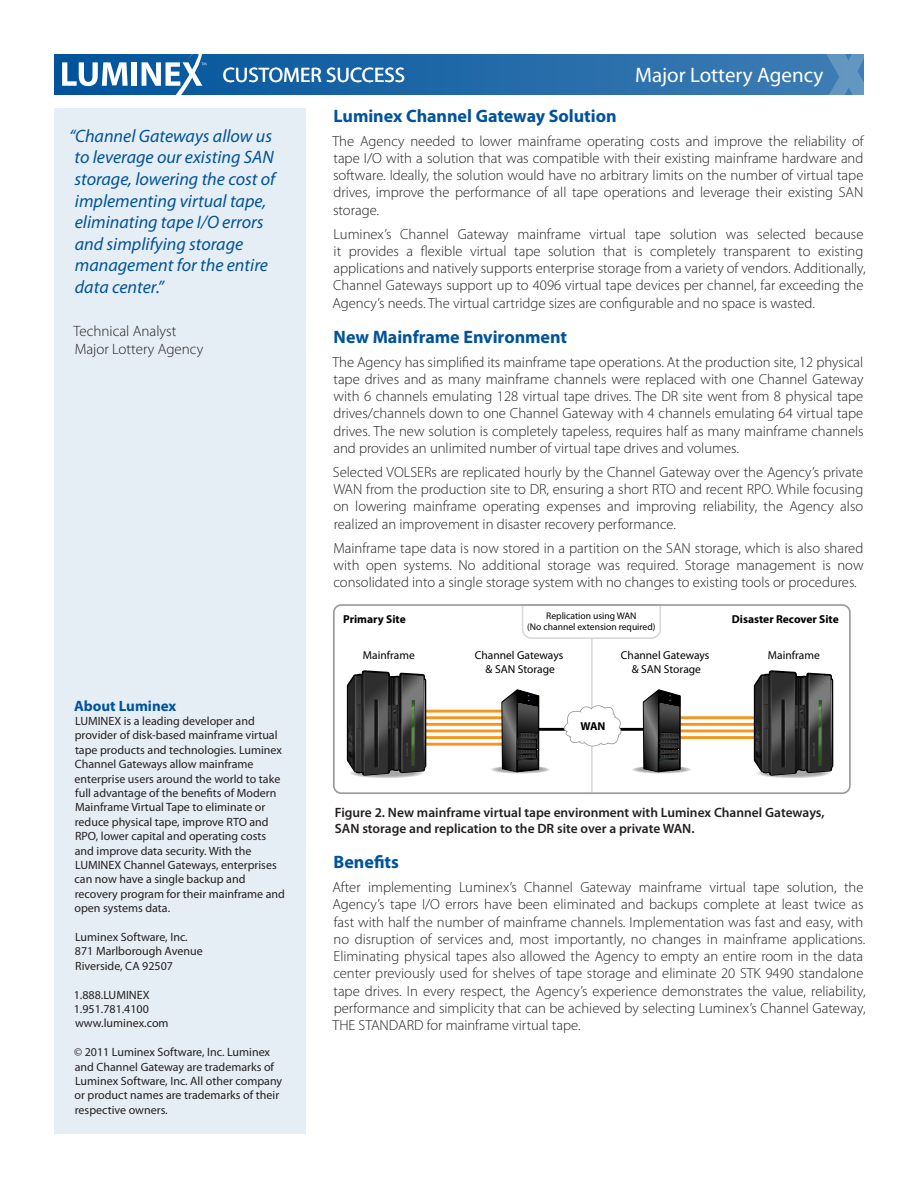
<style>
.page{position:relative;width:918px;height:1188px;background:#fff}
.page>*{position:absolute;margin:0;border:0;box-sizing:border-box;transform-origin:0 0}
.Main_Side_Bar{font:21px "Myriad Pro";color:#fff}
.Quote__Sidebar{font:italic 18px/21.6px "Myriad Pro";color:#00539b}
.Paragraph_Title{font:700 18px "Myriad Pro";letter-spacing:-.005em;color:#00539b}
.t1{font:300 15px "Myriad Pro";color:#231f20}
.Copyright{font:700 15px "Myriad Pro";color:#00539b}
.Body_Text{font:300 14.7px/17.2px "Myriad Pro";color:#231f20;text-align:justify}
.t2{font:600 13.5px/16.2px "Myriad Pro";color:#231f20}
.Copyright-2{font:12px/14.4px "Myriad Pro";color:#231f20}
.t3{font:11.55px/13.8px "Myriad Pro";color:#000;text-align:center}
.t4{font:700 11.55px "Myriad Pro";color:#000}
.t5{font:700 11.55px "Myriad";color:#000}
.t6{font:9.6px/11.6px "Myriad";color:#000;text-align:center}
</style>
<div class="page">
<div style="left:54px;top:108px;width:252px;height:1026px;background:#e6eef5"></div>
<svg style="left:333px;top:604px;width:518px;height:190px"></svg>
<hr style="left:419px;top:730px;width:97px;height:2px;background:#f7941e">
<hr style="left:419px;top:716px;width:97px;height:3px;background:#f7941e">
<hr style="left:419px;top:710px;width:97px;height:3px;background:#f7941e">
<hr style="left:419px;top:723px;width:97px;height:3px;background:#f7941e">
<hr style="left:419px;top:736px;width:97px;height:3px;background:#f7941e">
<hr style="left:419px;top:743px;width:97px;height:3px;background:#f7941e">
<hr style="left:676px;top:730px;width:98px;height:2px;background:#f7941e">
<hr style="left:676px;top:716px;width:98px;height:3px;background:#f7941e">
<hr style="left:676px;top:723px;width:98px;height:3px;background:#f7941e">
<hr style="left:676px;top:736px;width:98px;height:3px;background:#f7941e">
<hr style="left:512px;top:728px;width:161px;height:3px;background:#000">
<svg style="left:490px;top:766px;width:60px;height:8px"></svg>
<svg style="left:501px;top:689px;width:39px;height:84px;background:#464646"></svg>
<svg style="left:560px;top:702px;width:63px;height:48px"></svg>
<svg style="left:349px;top:768px;width:75px;height:11px"></svg>
<img style="left:343px;top:671px;width:84px;height:106px">
<svg style="left:631px;top:766px;width:61px;height:8px"></svg>
<svg style="left:642px;top:689px;width:40px;height:84px;background:#494949"></svg>
<svg style="left:756px;top:768px;width:75px;height:11px"></svg>
<img style="left:750px;top:671px;width:84px;height:106px">
<svg style="left:54px;top:54px;width:688px;height:40px;background:#1e67a7"></svg>
<svg style="left:742px;top:54px;width:122px;height:40px;background:#4280b5"></svg>
<svg style="left:62px;top:62px;width:66px;height:24px"></svg>
<div style="left:132px;top:62px;width:5px;height:24px;background:#fff"></div>
<svg style="left:142px;top:54px;width:64px;height:40px"></svg>
<p class="Main_Side_Bar" style="left:223px;top:62px;width:184px">CUSTOMER SUCCESS</p>
<p class="Main_Side_Bar" style="left:635px;top:62px;width:190px">Major Lottery Agency</p>
<p class="Quote__Sidebar" style="left:69px;top:125px;width:208px">“Channel Gateways allow us to leverage our existing SAN storage, lowering the cost of implementing virtual tape, eliminating tape I/O errors and simplifying storage management for the entire data center.”</p>
<p class="t1" style="left:74px;top:322px;width:104px">Technical Analyst</p>
<p class="t1" style="left:75px;top:340px;width:130px">Major Lottery Agency</p>
<p class="Copyright" style="left:74px;top:696px;width:104px">About Luminex</p>
<p class="Copyright-2" style="left:75px;top:714px;width:212px">LUMINEX is a leading developer and provider of disk-based mainframe virtual tape products and technologies. Luminex Channel Gateways allow mainframe enterprise users around the world to take full advantage of the benefits of Modern Mainframe Virtual Tape to eliminate or reduce physical tape, improve RTO and RPO, lower capital and operating costs and improve data security. With the LUMINEX Channel Gateways, enterprises can now have a single backup and recovery program for their mainframe and open systems data.</p>
<p class="Copyright-2" style="left:75px;top:930px;width:114px">Luminex Software, Inc.</p>
<p class="Copyright-2" style="left:75px;top:944px;width:129px">871 Marlborough Avenue</p>
<p class="Copyright-2" style="left:75px;top:958px;width:99px">Riverside, CA 92507</p>
<p class="Copyright-2" style="left:74px;top:987px;width:77px">1.888.LUMINEX</p>
<p class="Copyright-2" style="left:74px;top:1002px;width:77px">1.951.781.4100</p>
<p class="Copyright-2" style="left:75px;top:1016px;width:95px">www.luminex.com</p>
<p class="Copyright-2" style="left:74px;top:1045px;width:210px">© 2011 Luminex Software, Inc. Luminex and Channel Gateway are trademarks of Luminex Software, Inc. All other company or product names are trademarks of their respective owners.</p>
<p class="Paragraph_Title" style="left:334px;top:104px;width:285px">Luminex Channel Gateway Solution</p>
<p class="Body_Text" style="left:333px;top:132px;width:533px">The Agency needed to lower mainframe operating costs and improve the reliability of tape I/O with a solution that was compatible with their existing mainframe hardware and software. Ideally, the solution would have no arbitrary limits on the number of virtual tape drives, improve the performance of all tape operations and leverage their existing SAN storage.</p>
<p class="Body_Text" style="left:332px;top:225px;width:535px;text-align:left">Luminex’s Channel Gateway mainframe virtual tape solution was selected because it provides a flexible virtual tape solution that is completely transparent to existing applications and natively supports enterprise storage from a variety of vendors. Additionally, Channel Gateways support up to 4096 virtual tape devices per channel, far exceeding the Agency’s needs. The virtual cartridge sizes are configurable and no space is wasted.</p>
<p class="Paragraph_Title" style="left:334px;top:325px;width:235px">New Mainframe Environment</p>
<p class="Body_Text" style="left:333px;top:353px;width:533px">The Agency has simplified its mainframe tape operations. At the production site, 12 physical tape drives and as many mainframe channels were replaced with one Channel Gateway with 6 channels emulating 128 virtual tape drives. The DR site went from 8 physical tape drives/channels down to one Channel Gateway with 4 channels emulating 64 virtual tape drives. The new solution is completely tapeless, requires half as many mainframe channels and provides an unlimited number of virtual tape drives and volumes.</p>
<p class="Body_Text" style="left:333px;top:463px;width:532px">Selected VOLSERs are replicated hourly by the Channel Gateway over the Agency’s private WAN from the production site to DR, ensuring a short RTO and recent RPO. While focusing on lowering mainframe operating expenses and improving reliability, the Agency also realized an improvement in disaster recovery performance.</p>
<p class="Body_Text" style="left:333px;top:539px;width:532px">Mainframe tape data is now stored in a partition on the SAN storage, which is also shared with open systems. No additional storage was required. Storage management is now consolidated into a single storage system with no changes to existing tools or procedures.</p>
<p class="t6" style="left:527px;top:610px;width:130px">Replication using WAN<br>(No channel extension required)</p>
<p class="t4" style="left:343px;top:611px;width:64px">Primary Site</p>
<p class="t4" style="left:732px;top:611px;width:108px">Disaster Recover Site</p>
<p class="t3" style="left:363px;top:648px;width:53px">Mainframe</p>
<p class="t3" style="left:475px;top:648px;width:90px">Channel Gateways &amp; SAN Storage</p>
<p class="t3" style="left:621px;top:648px;width:90px">Channel Gateways</p>
<p class="t3" style="left:768px;top:648px;width:53px">Mainframe</p>
<p class="t3" style="left:632px;top:662px;width:71px">&amp; SAN Storage</p>
<p class="t5" style="left:580px;top:721px;width:27px">WAN</p>
<p class="t2" style="left:335px;top:804px;width:491px">Figure 2. New mainframe virtual tape environment with Luminex Channel Gateways,<br>SAN storage and replication to the DR site over a private WAN.</p>
<p class="Paragraph_Title" style="left:334px;top:850px;width:67px">Benefits</p>
<p class="Body_Text" style="left:332px;top:878px;width:535px;text-align:left">After implementing Luminex’s Channel Gateway mainframe virtual tape solution, the Agency’s tape I/O errors have been eliminated and backups complete at least twice as fast with half the number of mainframe channels. Implementation was fast and easy, with no disruption of services and, most importantly, no changes in mainframe applications.<br>Eliminating physical tapes also allowed the Agency to empty an entire room in the data center previously used for shelves of tape storage and eliminate 20 STK 9490 standalone tape drives. In every respect, the Agency’s experience demonstrates the value, reliability, performance and simplicity that can be achieved by selecting Luminex’s Channel Gateway, THE STANDARD for mainframe virtual tape.</p>
</div>
